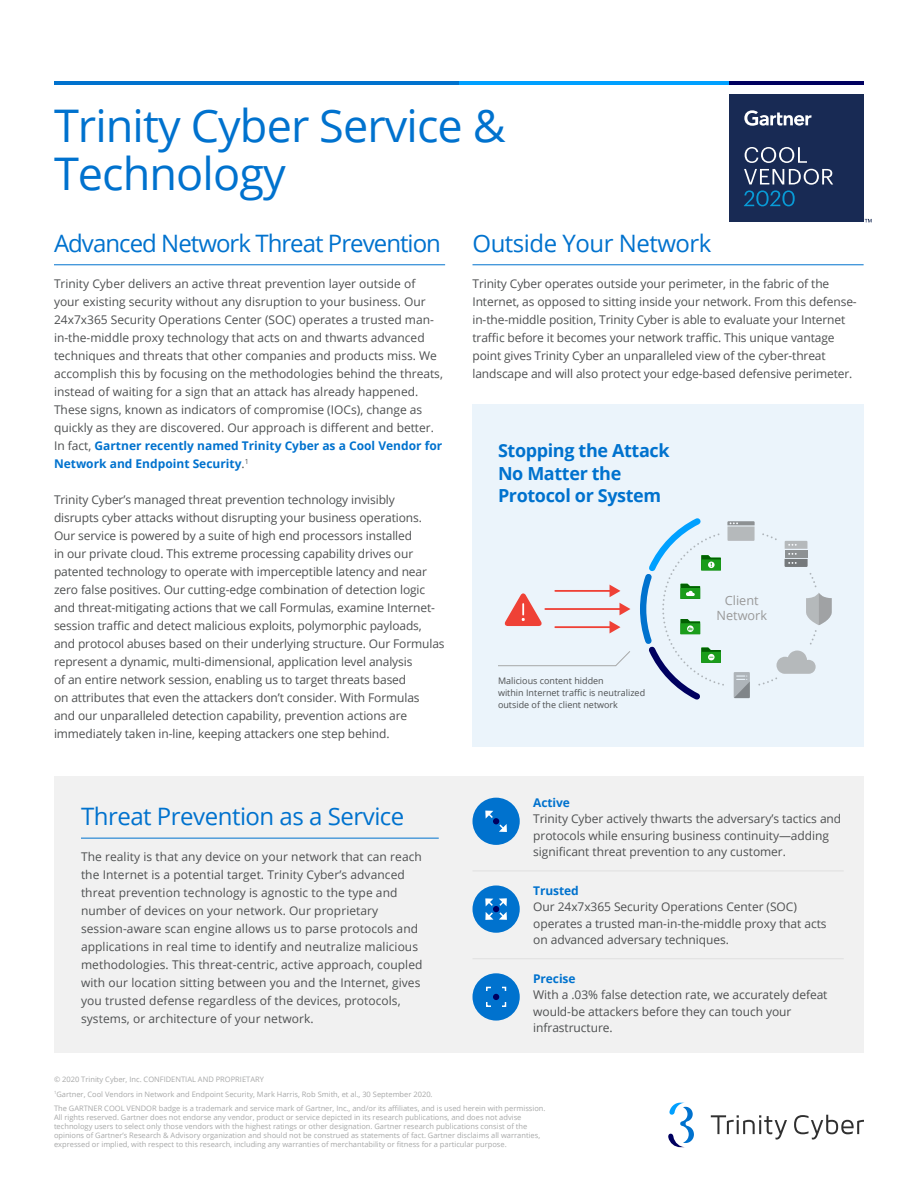
<style>
.page{position:relative;width:918px;height:1188px;background:#fff}
.page>*{position:absolute;margin:0;border:0;box-sizing:border-box;transform-origin:0 0}
.t1{font:45px/48px "Open Sans";letter-spacing:-.02em;color:#0072ce}
.t2{font:24px "Open Sans";letter-spacing:-.02em;color:#0072ce}
.t3{font:24px "Open Sans";letter-spacing:-.04em;color:#0072ce}
.t4{font:700 18px/22.5px "Open Sans";letter-spacing:-.02em;color:#0072ce}
.t5{font:12.75px/15.1px "Open Sans";color:#999;text-align:center}
.t6{font:12px/18px "Open Sans";letter-spacing:-.005em;color:#4e5051}
.t7{font:700 12px "Open Sans";letter-spacing:-.01em;color:#0072ce}
.t8{font:9px/12px "Open Sans";color:#4e5051}
.t9{font:7.5px/9px "Open Sans";color:#a7a8a8}
.s1{font-weight:700;color:#0072ce}
</style>
<div class="page">
<hr style="left:54px;top:81px;width:810px;height:3px;background:#0072ce">
<hr style="left:459px;top:81px;width:405px;height:3px;background:#00a0ff">
<hr style="left:729px;top:81px;width:135px;height:3px;background:#00005f">
<svg style="left:711px;top:1115px;width:76px;height:25px"></svg>
<svg style="left:794px;top:1115px;width:70px;height:25px"></svg>
<svg style="left:668px;top:1103px;width:26px;height:44px"></svg>
<div style="left:54px;top:777px;width:810px;height:276px;background:#f1f1f1"></div>
<div style="left:472px;top:405px;width:392px;height:342px;background:#ebf4fb"></div>
<hr style="left:81px;top:838px;width:358px;height:1px;background:#0072ce">
<hr style="left:54px;top:264px;width:391px;height:1px;background:#0072ce">
<hr style="left:472px;top:264px;width:392px;height:1px;background:#0072ce">
<svg style="left:504px;top:593px;width:38px;height:33px"></svg>
<hr style="left:545px;top:608px;width:76px;height:2px;background:#ef4136">
<svg style="left:620px;top:603px;width:10px;height:12px"></svg>
<hr style="left:555px;top:626px;width:56px;height:2px;background:#ef4136">
<svg style="left:610px;top:621px;width:10px;height:12px"></svg>
<hr style="left:555px;top:590px;width:56px;height:2px;background:#ef4136">
<svg style="left:610px;top:585px;width:10px;height:12px"></svg>
<svg style="left:640px;top:518px;width:192px;height:182px"></svg>
<hr style="left:472px;top:871px;width:372px;height:1px;background:#dfdfdf">
<hr style="left:472px;top:958px;width:372px;height:1px;background:#dfdfdf">
<div style="left:472px;top:798px;width:48px;height:47px;background:#0072ce;border-radius:50%"></div>
<svg style="left:485px;top:811px;width:22px;height:21px"></svg>
<div style="left:492px;top:817px;width:8px;height:9px;background:#00005f;border-radius:50%"></div>
<div style="left:491px;top:816px;width:11px;height:11px;border:2px solid #0072ce;border-radius:50%"></div>
<div style="left:472px;top:973px;width:48px;height:48px;background:#0072ce;border-radius:50%"></div>
<div style="left:486px;top:987px;width:20px;height:20px;border:2px solid #fff"></div>
<div style="left:483px;top:991px;width:27px;height:11px;background:#0072ce"></div>
<div style="left:491px;top:983px;width:11px;height:27px;background:#0072ce"></div>
<div style="left:492px;top:993px;width:8px;height:8px;background:#00005f;border-radius:50%"></div>
<div style="left:491px;top:992px;width:11px;height:10px;border:2px solid #0072ce;border-radius:50%"></div>
<div style="left:472px;top:885px;width:48px;height:48px;background:#0072ce;border-radius:50%"></div>
<svg style="left:485px;top:898px;width:22px;height:22px"></svg>
<svg style="left:492px;top:905px;width:8px;height:8px"></svg>
<div style="left:491px;top:904px;width:11px;height:11px;border:2px solid #0072ce;border-radius:50%"></div>
<svg style="left:498px;top:651px;width:132px;height:15px"></svg>
<div style="left:729px;top:94px;width:135px;height:128px;background:#182a54"></div>
<svg style="left:745px;top:147px;width:62px;height:16px"></svg>
<svg style="left:744px;top:110px;width:68px;height:16px"></svg>
<svg style="left:865px;top:219px;width:7px;height:3px"></svg>
<svg style="left:744px;top:169px;width:89px;height:37px"></svg>
<h1 class="t1" style="left:54px;top:100px;width:453px">Trinity Cyber Service &amp;<br>Technology</h1>
<h2 class="t3" style="left:54px;top:227px;width:389px">Advanced Network Threat Prevention</h2>
<p class="t6" style="left:54px;top:274px;width:390px">Trinity Cyber delivers an active threat prevention layer outside of your existing security without any disruption to your business. Our 24x7x365 Security Operations Center (SOC) operates a trusted man&shy;in-the-middle proxy technology that acts on and thwarts advanced techniques and threats that other companies and products miss. We accomplish this by focusing on the methodologies behind the threats, instead of waiting for a sign that an attack has already happened.<br>These signs, known as indicators of compromise (IOCs), change as quickly as they are discovered. Our approach is different and better.<br>In fact, <span class="s1">Gartner recently named Trinity Cyber as a Cool Vendor for Network and Endpoint Security</span>.<sup>1</sup></p>
<p class="t6" style="left:54px;top:490px;width:392px">Trinity Cyber’s managed threat prevention technology invisibly<br>disrupts cyber attacks without disrupting your business operations.<br>Our service is powered by a suite of high end processors installed<br>in our private cloud. This extreme processing capability drives our patented technology to operate with imperceptible latency and near zero false positives. Our cutting-edge combination of detection logic and threat-mitigating actions that we call Formulas, examine Internet&shy;session traffic and detect malicious exploits, polymorphic payloads, and protocol abuses based on their underlying structure. Our Formulas represent a dynamic, multi-dimensional, application level analysis<br>of an entire network session, enabling us to target threats based<br>on attributes that even the attackers don’t consider. With Formulas<br>and our unparalleled detection capability, prevention actions are immediately taken in-line, keeping attackers one step behind.</p>
<h2 class="t2" style="left:81px;top:800px;width:325px">Threat Prevention as a Service</h2>
<p class="t6" style="left:81px;top:847px;width:343px">The reality is that any device on your network that can reach the Internet is a potential target. Trinity Cyber’s advanced threat prevention technology is agnostic to the type and number of devices on your network. Our proprietary session-aware scan engine allows us to parse protocols and applications in real time to identify and neutralize malicious methodologies. This threat-centric, active approach, coupled with our location sitting between you and the Internet, gives you trusted defense regardless of the devices, protocols, systems, or architecture of your network.</p>
<h2 class="t2" style="left:472px;top:227px;width:241px">Outside Your Network</h2>
<p class="t6" style="left:472px;top:274px;width:386px">Trinity Cyber operates outside your perimeter, in the fabric of the Internet, as opposed to sitting inside your network. From this defense&shy;in-the-middle position, Trinity Cyber is able to evaluate your Internet traffic before it becomes your network traffic. This unique vantage point gives Trinity Cyber an unparalleled view of the cyber-threat landscape and will also protect your edge-based defensive perimeter.</p>
<h3 class="t4" style="left:498px;top:439px;width:173px">Stopping the Attack<br>No Matter the<br>Protocol or System</h3>
<p class="t8" style="left:498px;top:674px;width:149px">Malicious content hidden<br>within Internet traffic is neutralized outside of the client network</p>
<p class="t5" style="left:717px;top:593px;width:52px">Client<br>Network</p>
<p class="t7" style="left:533px;top:794px;width:38px">Active</p>
<p class="t6" style="left:533px;top:810px;width:310px;line-height:16.5px">Trinity Cyber actively thwarts the adversary’s tactics and protocols while ensuring business continuity—adding significant threat prevention to any customer.</p>
<p class="t7" style="left:533px;top:882px;width:47px">Trusted</p>
<p class="t6" style="left:533px;top:898px;width:295px;line-height:16.5px">Our 24x7x365 Security Operations Center (SOC) operates a trusted man-in-the-middle proxy that acts on advanced adversary techniques.</p>
<p class="t7" style="left:533px;top:970px;width:44px">Precise</p>
<p class="t6" style="left:533px;top:986px;width:296px;line-height:16.5px">With a .03% false detection rate, we accurately defeat would-be attackers before they can touch your infrastructure.</p>
<p class="t9" style="left:54px;top:1072px;width:493px;line-height:14.4px">© 2020 Trinity Cyber, Inc. CONFIDENTIAL AND PROPRIETARY<br><sup>1</sup>Gartner, Cool Vendors in Network and Endpoint Security, Mark Harris, Rob Smith, et al., 30 September 2020.<br>The GARTNER COOL VENDOR badge is a trademark and service mark of Gartner, Inc., and/or its affiliates, and is used herein with permission.</p>
<p class="t9" style="left:54px;top:1113px;width:488px">All rights reserved. Gartner does not endorse any vendor, product or service depicted in its research publications, and does not advise technology users to select only those vendors with the highest ratings or other designation. Gartner research publications consist of the opinions of Gartner’s Research &amp; Advisory organization and should not be construed as statements of fact. Gartner disclaims all warranties, expressed or implied, with respect to this research, including any warranties of merchantability or fitness for a particular purpose.</p>
</div>
